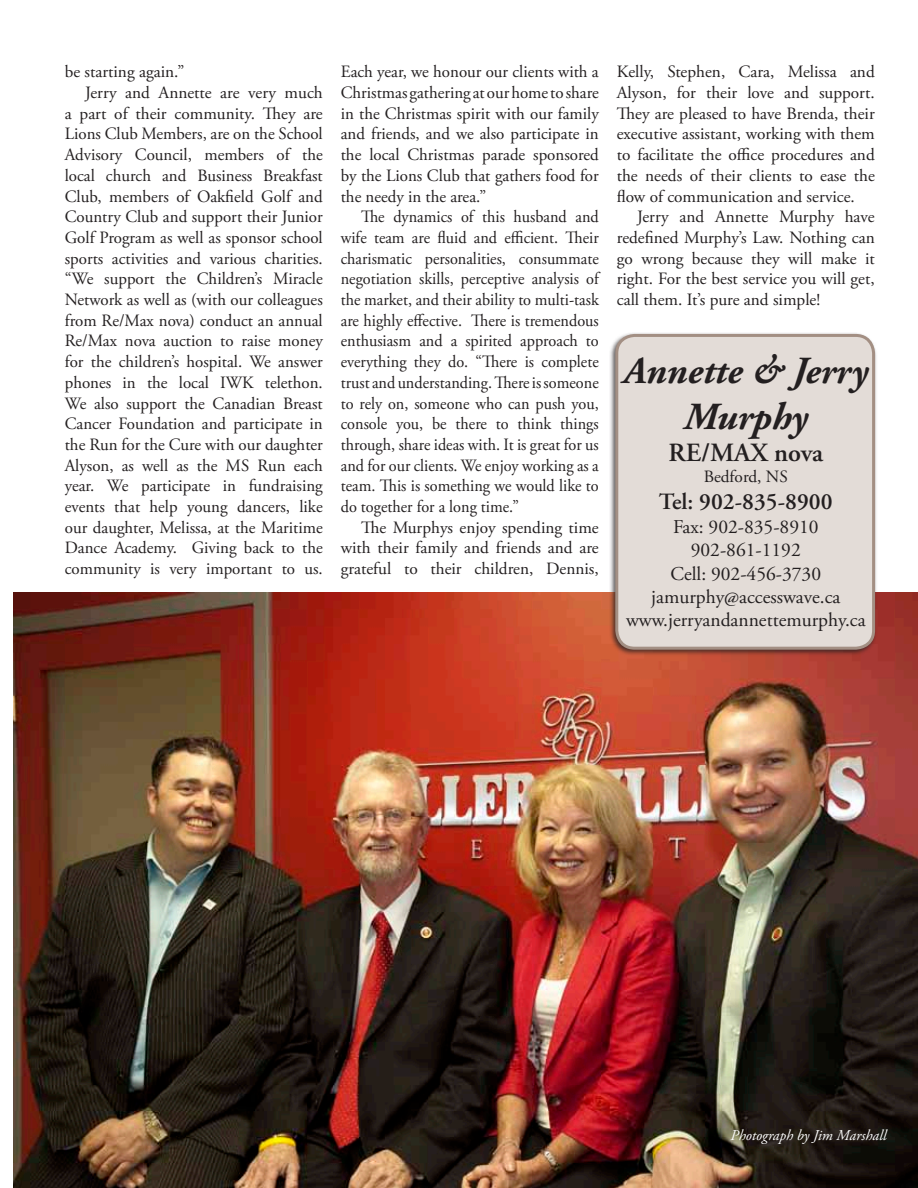
<style>
.page{position:relative;width:918px;height:1188px;background:#fff}
.page>*{position:absolute;margin:0;border:0;box-sizing:border-box;transform-origin:0 0}
.t1{font:italic 700 38.25px/45.9px "Adobe Garamond Pro";color:#231f20;text-align:center}
.t2{font:600 26.25px "Adobe Garamond Pro";color:#231f20}
.t3{font:600 23.25px "Adobe Garamond Pro";color:#231f20}
.t4{font:19.5px/23.4px "Adobe Garamond Pro";color:#231f20;text-align:center}
.t5{font:17.25px/20.7px "Adobe Garamond Pro";color:#231f20;text-align:justify}
.t6{font:17.25px/20.7px "Adobe Garamond Pro";color:#231f20;text-align:justify;scale:.94 1}
.t7{font:italic 15px "Adobe Garamond Pro";color:#fff}
</style>
<div class="page">
<img style="left:14px;top:592px;width:904px;height:596px">
<div style="left:609px;top:332px;width:268px;height:324px;background:#231f20;opacity:.75"></div>
<div style="left:617px;top:335px;width:257px;height:313px;background:#e3dcd7;border-radius:18px"></div>
<div style="left:615px;top:334px;width:260px;height:316px;border:3px solid #a38f83;border-radius:18px"></div>
<p class="t5" style="left:65px;top:62px;width:121px">be starting again.”</p>
<p class="t5" style="left:85px;top:83px;width:239px">Jerry and Annette are very much</p>
<p class="t5" style="left:65px;top:104px;width:259px">a part of their community. They are</p>
<p class="t5" style="left:65px;top:124px;width:259px">Lions Club Members, are on the School</p>
<p class="t5" style="left:65px;top:145px;width:260px">Advisory Council, members of the</p>
<p class="t5" style="left:65px;top:166px;width:260px">local church and Business Breakfast</p>
<p class="t5" style="left:65px;top:186px;width:260px">Club, members of Oakfield Golf and</p>
<p class="t5" style="left:65px;top:207px;width:260px">Country Club and support their Junior</p>
<p class="t5" style="left:65px;top:228px;width:259px">Golf Program as well as sponsor school</p>
<p class="t5" style="left:65px;top:248px;width:259px">sports activities and various charities.</p>
<p class="t5" style="left:65px;top:269px;width:260px">“We support the Children’s Miracle</p>
<p class="t5" style="left:65px;top:290px;width:260px">Network as well as (with our colleagues</p>
<p class="t5" style="left:65px;top:311px;width:259px">from Re/Max nova) conduct an annual</p>
<p class="t5" style="left:65px;top:331px;width:259px">Re/Max nova auction to raise money</p>
<p class="t5" style="left:65px;top:352px;width:260px">for the children’s hospital. We answer</p>
<p class="t5" style="left:65px;top:373px;width:260px">phones in the local IWK telethon.</p>
<p class="t5" style="left:65px;top:393px;width:260px">We also support the Canadian Breast</p>
<p class="t5" style="left:65px;top:414px;width:259px">Cancer Foundation and participate in</p>
<p class="t5" style="left:65px;top:435px;width:260px">the Run for the Cure with our daughter</p>
<p class="t5" style="left:65px;top:455px;width:259px">Alyson, as well as the MS Run each</p>
<p class="t5" style="left:65px;top:476px;width:259px">year. We participate in fundraising</p>
<p class="t5" style="left:65px;top:497px;width:260px">events that help young dancers, like</p>
<p class="t5" style="left:65px;top:518px;width:260px">our daughter, Melissa, at the Maritime</p>
<p class="t5" style="left:65px;top:538px;width:260px">Dance Academy. Giving back to the</p>
<p class="t5" style="left:65px;top:559px;width:260px">community is very important to us.</p>
<p class="t5" style="left:341px;top:62px;width:260px">Each year, we honour our clients with a Christmas gathering at our home to share in the Christmas spirit with our family and friends, and we also participate in the local Christmas parade sponsored by the Lions Club that gathers food for the needy in the area.”</p>
<p class="t6" style="left:341px;top:207px;width:276px;text-indent:20px">The dynamics of this husband and wife team are fluid and efficient. Their charismatic personalities, consummate negotiation skills, perceptive analysis of the market, and their ability to multi-task are highly effective. There is tremendous enthusiasm and a spirited approach to everything they do. “There is complete trust and understanding. There is someone to rely on, someone who can push you, console you, be there to think things through, share ideas with. It is great for us and for our clients. We enjoy working as a team. This is something we would like to do together for a long time.”</p>
<p class="t5" style="left:341px;top:518px;width:260px;text-indent:20px">The Murphys enjoy spending time with their family and friends and are grateful to their children, Dennis,</p>
<p class="t5" style="left:617px;top:62px;width:260px">Kelly, Stephen, Cara, Melissa and Alyson, for their love and support.<br>They are pleased to have Brenda, their executive assistant, working with them to facilitate the office procedures and the needs of their clients to ease the flow of communication and service.</p>
<p class="t5" style="left:617px;top:207px;width:260px;text-indent:20px">Jerry and Annette Murphy have redefined Murphy’s Law. Nothing can go wrong because they will make it right. For the best service you will get, call them. It’s pure and simple!</p>
<h1 class="t1" style="left:623px;top:349px;width:246px">Annette &amp; Jerry<br>Murphy</h1>
<h2 class="t2" style="left:669px;top:437px;width:156px">RE/MAX nova</h2>
<p class="t5" style="left:704px;top:466px;width:86px">Bedford, NS</p>
<h3 class="t3" style="left:659px;top:489px;width:175px">Tel: 902-835-8900</h3>
<p class="t4" style="left:626px;top:516px;width:241px">Fax: 902-835-8910<br>902-861-1192<br>Cell: 902-456-3730 jamurphy@accesswave.ca www.jerryandannettemurphy.ca</p>
<p class="t7" style="left:692px;top:1125px;width:184px">Photography by Tim MacPherson</p>
<p class="t7" style="left:731px;top:1127px;width:157px">Photograph by Jim Marshall</p>
</div>
